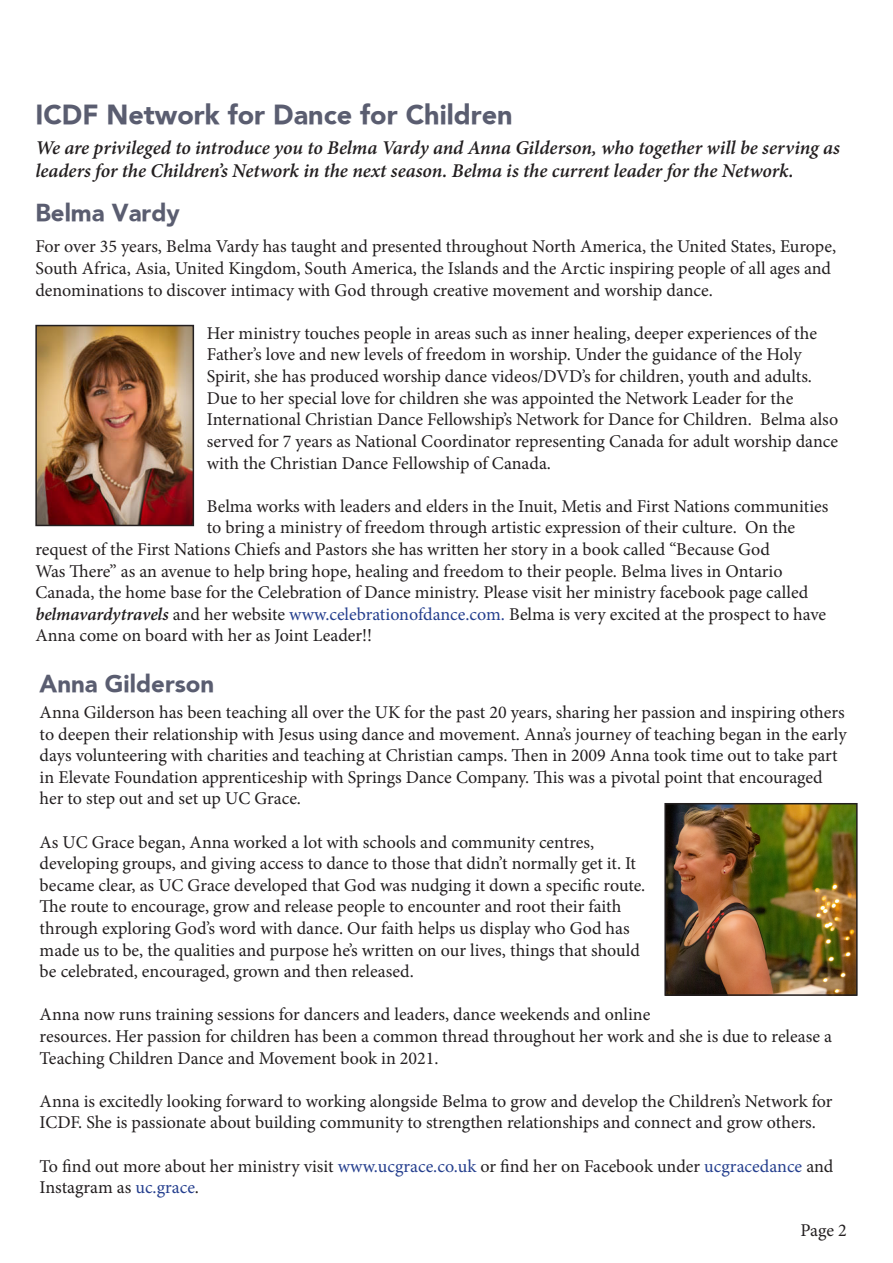
<style>
.page{position:relative;width:893px;height:1263px;background:#fff}
.page>*{position:absolute;margin:0;border:0;box-sizing:border-box;transform-origin:0 0}
.t1{font:900 27px "Avenir";color:#5a5d70}
.t2{font:900 24px "Avenir";color:#5a5d70}
.t3{font:italic 600 19.5px/23.4px "Minion Pro";letter-spacing:-.005em;color:#231f20}
.t4{font:18px/21.6px "Minion Pro";letter-spacing:-.005em;color:#231f20}
.s1{font-weight:600;font-style:italic}
.s2{color:#253f8e}
</style>
<div class="page">
<img style="left:38px;top:328px;width:153px;height:195px">
<div style="left:35px;top:325px;width:159px;height:201px;border:2px solid #231f20"></div>
<img style="left:667px;top:806px;width:188px;height:187px">
<div style="left:664px;top:803px;width:194px;height:193px;border:2px solid #231f20"></div>
<p class="t1" style="left:35px;top:99px;width:479px">ICDF Network for Dance for Children</p>
<p class="t3" style="left:35px;top:136px;width:806px">We are privileged to introduce you to Belma Vardy and Anna Gilderson, who together will be serving as leaders for the Children’s Network in the next season. Belma is the current leader for the Network.</p>
<p class="t2" style="left:35px;top:198px;width:146px">Belma Vardy</p>
<p class="t4" style="left:35px;top:236px;width:802px">For over 35 years, Belma Vardy has taught and presented throughout North America, the United States, Europe,<br>South Africa, Asia, United Kingdom, South America, the Islands and the Arctic inspiring people of all ages and denominations to discover intimacy with God through creative movement and worship dance.</p>
<p class="t4" style="left:207px;top:322px;width:633px">Her ministry touches people in areas such as inner healing, deeper experiences of the Father’s love and new levels of freedom in worship. Under the guidance of the Holy Spirit, she has produced worship dance videos/DVD’s for children, youth and adults.<br>Due to her special love for children she was appointed the Network Leader for the International Christian Dance Fellowship’s Network for Dance for Children. Belma also served for 7 years as National Coordinator representing Canada for adult worship dance with the Christian Dance Fellowship of Canada.</p>
<p class="t4" style="left:207px;top:495px;width:623px">Belma works with leaders and elders in the Inuit, Metis and First Nations communities</p>
<p class="t4" style="left:207px;top:517px;width:590px">to bring a ministry of freedom through artistic expression of their culture. On the</p>
<p class="t4" style="left:35px;top:538px;width:736px">request of the First Nations Chiefs and Pastors she has written her story in a book called “Because God</p>
<p class="t4" style="left:35px;top:560px;width:749px">Was There” as an avenue to help bring hope, healing and freedom to their people. Belma lives in Ontario</p>
<p class="t4" style="left:35px;top:582px;width:774px">Canada, the home base for the Celebration of Dance ministry. Please visit her ministry facebook page called</p>
<p class="t4" style="left:35px;top:603px;width:792px"><span class="s1">belmavardytravels</span> and her website <span class="s2">www.celebrationofdance.com.</span> Belma is very excited at the prospect to have</p>
<p class="t4" style="left:35px;top:625px;width:338px">Anna come on board with her as Joint Leader!!</p>
<p class="t2" style="left:40px;top:670px;width:176px">Anna Gilderson</p>
<p class="t4" style="left:40px;top:701px;width:808px">Anna Gilderson has been teaching all over the UK for the past 20 years, sharing her passion and inspiring others to deepen their relationship with Jesus using dance and movement. Anna’s journey of teaching began in the early days volunteering with charities and teaching at Christian camps. Then in 2009 Anna took time out to take part in Elevate Foundation apprenticeship with Springs Dance Company. This was a pivotal point that encouraged her to step out and set up UC Grace.</p>
<p class="t4" style="left:40px;top:831px;width:607px">As UC Grace began, Anna worked a lot with schools and community centres, developing groups, and giving access to dance to those that didn’t normally get it. It became clear, as UC Grace developed that God was nudging it down a specific route.<br>The route to encourage, grow and release people to encounter and root their faith through exploring God’s word with dance. Our faith helps us display who God has made us to be, the qualities and purpose he’s written on our lives, things that should be celebrated, encouraged, grown and then released.</p>
<p class="t4" style="left:40px;top:1004px;width:794px">Anna now runs training sessions for dancers and leaders, dance weekends and online<br>resources. Her passion for children has been a common thread throughout her work and she is due to release a<br>Teaching Children Dance and Movement book in 2021.</p>
<p class="t4" style="left:40px;top:1090px;width:794px">Anna is excitedly looking forward to working alongside Belma to grow and develop the Children’s Network for<br>ICDF. She is passionate about building community to strengthen relationships and connect and grow others.</p>
<p class="t4" style="left:40px;top:1155px;width:795px">To find out more about her ministry visit <span class="s2">www.ucgrace.co.uk</span> or find her on Facebook under <span class="s2">ucgracedance</span> and<br>Instagram as <span class="s2">uc.grace</span>.</p>
<p class="t4" style="left:800px;top:1219px;width:48px">Page 2</p>
</div>
